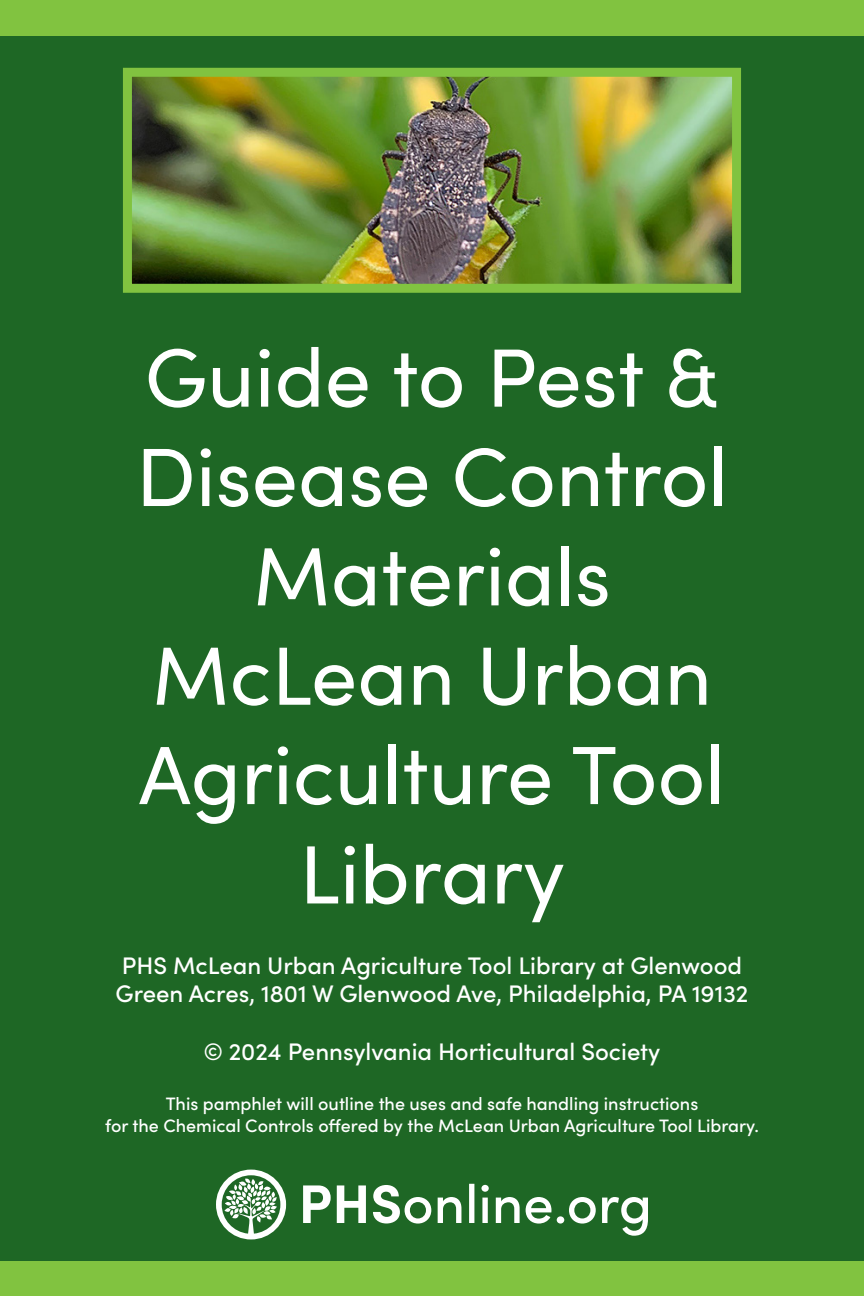
<style>
.page{position:relative;width:864px;height:1296px;background:#fff}
.page>*{position:absolute;margin:0;border:0;box-sizing:border-box;transform-origin:0 0}
.t1{font:82.8px/99.3px "Sofia Pro";color:#fff;text-align:center}
.t2{font:500 24px "Sofia Pro";color:#fff}
.t3{font:500 18px "Sofia Pro";color:#fff}
</style>
<div class="page">
<div style="left:0;top:0;width:864px;height:1270px;background:#1e6725"></div>
<svg style="left:216px;top:1170px;width:70px;height:69px"></svg>
<svg style="left:303px;top:1184px;width:345px;height:52px"></svg>
<div style="left:0;top:0;width:864px;height:35px;background:#81c340"></div>
<div style="left:0;top:1261px;width:864px;height:35px;background:#81c340"></div>
<img style="left:133px;top:78px;width:598px;height:205px">
<div style="left:123px;top:68px;width:618px;height:225px;border:9px solid #81c340"></div>
<p class="t1" style="left:136px;top:323px;width:594px">Guide to Pest &amp;<br>Disease Control<br>Materials</p>
<p class="t1" style="left:139px;top:622px;width:588px">McLean Urban<br>Agriculture Tool<br>Library</p>
<p class="t2" style="left:122px;top:947px;width:622px">PHS McLean Urban Agriculture Tool Library at Glenwood</p>
<p class="t2" style="left:116px;top:976px;width:634px">Green Acres, 1801 W Glenwood Ave, Philadelphia, PA 19132</p>
<p class="t2" style="left:204px;top:1034px;width:458px">© 2024 Pennsylvania Horticultural Society</p>
<p class="t3" style="left:166px;top:1091px;width:534px">This pamphlet will outline the uses and safe handling instructions</p>
<p class="t3" style="left:105px;top:1112px;width:655px">for the Chemical Controls offered by the McLean Urban Agriculture Tool Library.</p>
</div>
